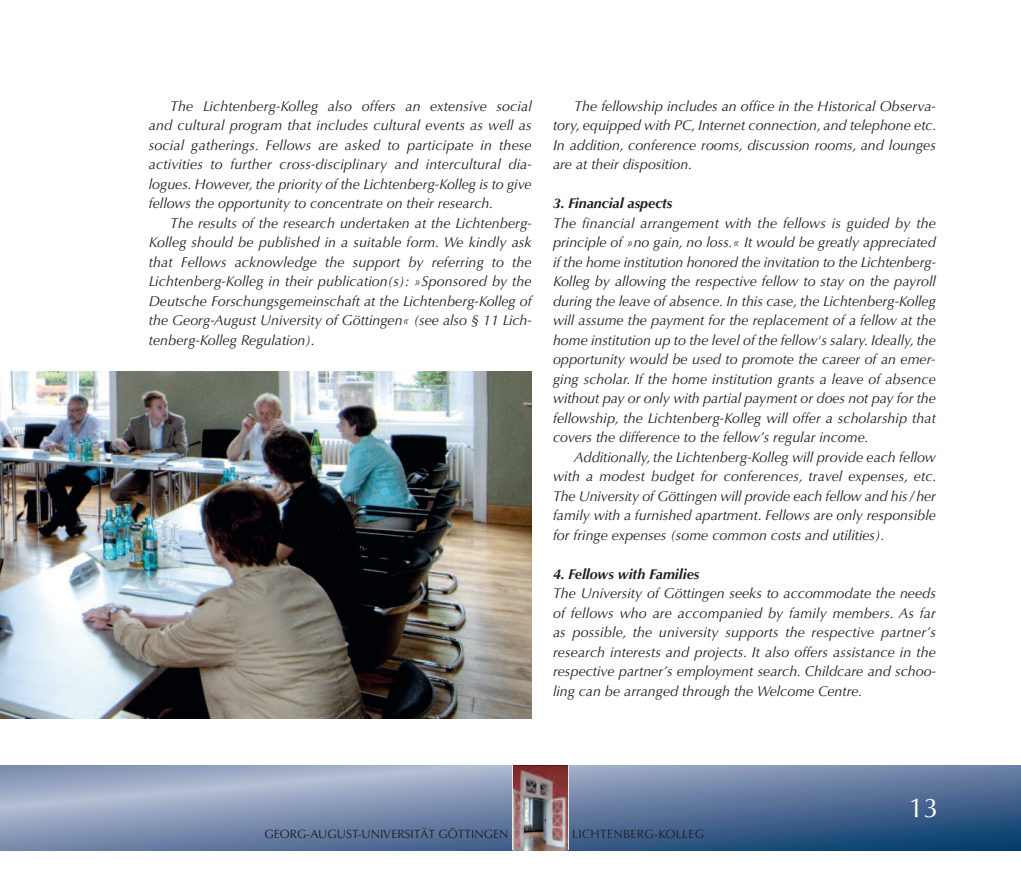
<style>
.page{position:relative;width:1021px;height:893px;background:#fff}
.page>*{position:absolute;margin:0;border:0;box-sizing:border-box;transform-origin:0 0}
.t1{font:27px "Optima LT";color:#fff}
.t2{font:italic 14.25px/19.5px "Optima LT";color:#231f20;text-align:justify}
.t3{font:italic 700 14.25px "Optima LT";color:#231f20}
.t4{font:12px "Optima LT";color:#231f20}
.t5{font:12px "Optima LT";letter-spacing:.025em;color:#231f20}
</style>
<div class="page">
<svg style="left:0;top:765px;width:1020px;height:85px;background:#6e85a8"></svg>
<svg style="left:512px;top:765px;width:57px;height:85px"></svg>
<img style="left:514px;top:765px;width:53px;height:85px">
<img style="left:0;top:372px;width:531px;height:347px">
<p class="t2" style="left:149px;top:97px;width:384px;text-indent:21px">The Lichtenberg-Kolleg also offers an extensive social and cultural program that includes cultural events as well as social gatherings. Fellows are asked to participate in these activities to further cross-disciplinary and intercultural dia&shy;logues. However, the priority of the Lichtenberg-Kolleg is to give fellows the opportunity to concentrate on their research.</p>
<p class="t2" style="left:149px;top:214px;width:384px;text-indent:21px">The results of the research undertaken at the Lichtenberg-Kolleg should be published in a suitable form. We kindly ask that Fellows acknowledge the support by referring to the Lichtenberg-Kolleg in their publication(s): »Sponsored by the Deutsche Forschungsgemeinschaft at the Lichtenberg-Kolleg of the Georg-August University of Göttingen« (see also § 11 Lich&shy;tenberg-Kolleg Regulation).</p>
<p class="t2" style="left:553px;top:97px;width:385px;text-indent:21px">The fellowship includes an office in the Historical Observa&shy;tory, equipped with PC, Internet connection, and telephone etc.<br>In addition, conference rooms, discussion rooms, and lounges are at their disposition.</p>
<p class="t3" style="left:553px;top:197px;width:121px">3. Financial aspects</p>
<p class="t2" style="left:553px;top:214px;width:384px">The financial arrangement with the fellows is guided by the principle of »no gain, no loss.« It would be greatly appreciated if the home institution honored the invitation to the Lichtenberg-Kolleg by allowing the respective fellow to stay on the payroll during the leave of absence. In this case, the Lichtenberg-Kolleg will assume the payment for the replacement of a fellow at the home institution up to the level of the fellow's salary. Ideally, the opportunity would be used to promote the career of an emer&shy;ging scholar. If the home institution grants a leave of absence without pay or only with partial payment or does not pay for the fellowship, the Lichtenberg-Kolleg will offer a scholarship that covers the difference to the fellow’s regular income.</p>
<p class="t2" style="left:553px;top:448px;width:385px;text-indent:21px">Additionally, the Lichtenberg-Kolleg will provide each fellow with a modest budget for conferences, travel expenses, etc.<br>The University of Göttingen will provide each fellow and his/her family with a furnished apartment. Fellows are only responsible for fringe expenses (some common costs and utilities).</p>
<p class="t3" style="left:553px;top:568px;width:148px">4. Fellows with Families</p>
<p class="t2" style="left:553px;top:585px;width:384px">The University of Göttingen seeks to accommodate the needs of fellows who are accompanied by family members. As far as possible, the university supports the respective partner’s research interests and projects. It also offers assistance in the respective partner’s employment search. Childcare and schoo&shy;ling can be arranged through the Welcome Centre.</p>
<h1 class="t1" style="left:908px;top:797px;width:31px">13</h1>
<p class="t4" style="left:264px;top:829px;width:246px">GEORG-AUGUST-UNIVERSITÄT GÖTTINGEN</p>
<p class="t5" style="left:572px;top:829px;width:133px">LICHTENBERG-KOLLEG</p>
</div>
